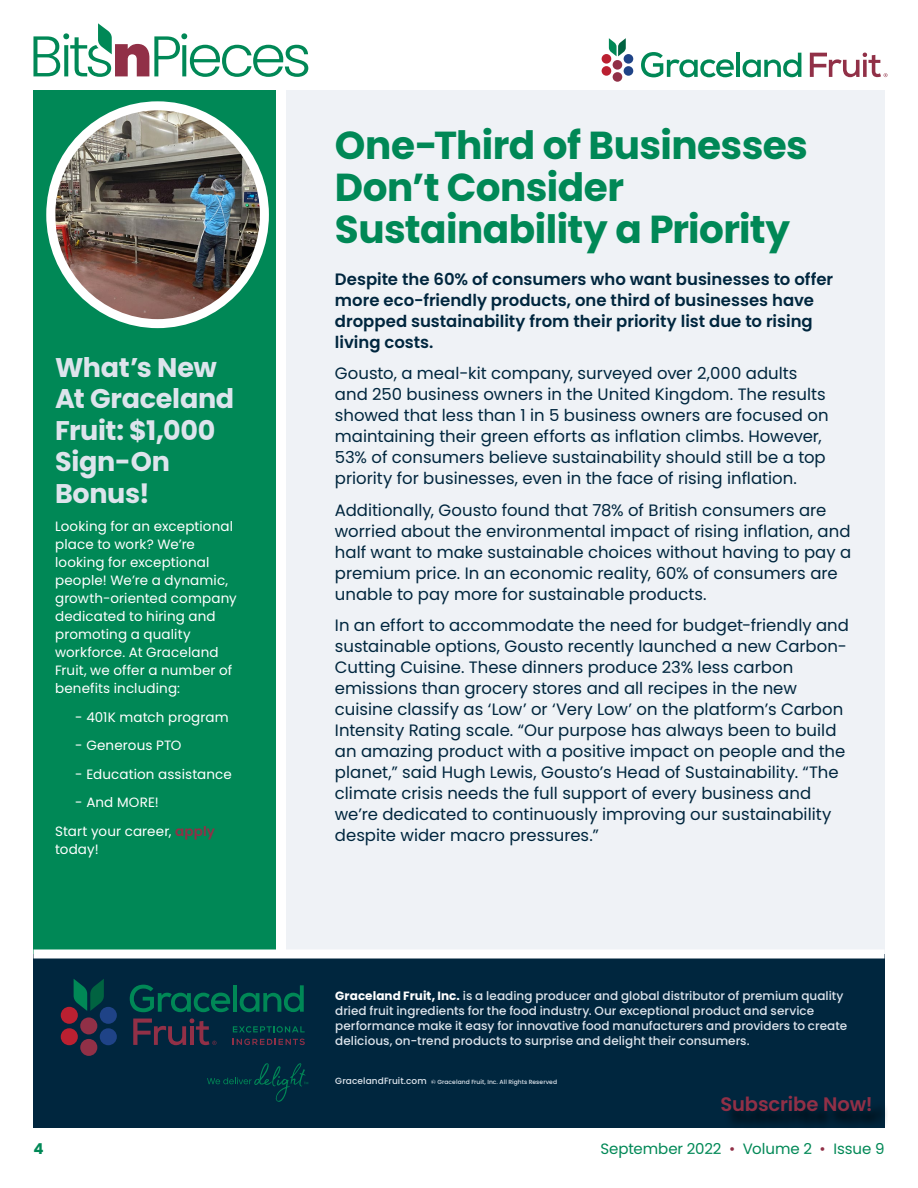
<style>
.page{position:relative;width:918px;height:1188px;background:#fff}
.page>*{position:absolute;margin:0;border:0;box-sizing:border-box;transform-origin:0 0}
.t1{font:700 39px/42px "Poppins";letter-spacing:-.015em;color:#008856}
.t2{font:700 27px/31.5px "Poppins";letter-spacing:-.01em;color:#dde4ec}
.t3{font:600 19.5px "Poppins";letter-spacing:-.005em;color:#913047}
.t4{font:16.5px/21px "Poppins";color:#00263e}
.t5{font:600 16.5px/21px "Poppins";color:#00263e}
.t6{font:15px "Poppins";letter-spacing:-.005em;color:#008856}
.t7{font:700 15px "Poppins";color:#008856}
.t8{font:13.5px/18px "Poppins";letter-spacing:.01em;color:#fff}
.t9{font:500 12px/15px "Poppins";color:#dde4ec}
.t10{font:500 6px "Poppins";letter-spacing:.01em;color:#dde4ec}
.s1{font-weight:600;color:#913047}
.s2{font-weight:700;color:#fff}
.s3{font-size:9px}
.s4{color:#913047}
</style>
<div class="page">
<svg style="left:33px;top:23px;width:275px;height:54px"></svg>
<svg style="left:609px;top:38px;width:17px;height:18px"></svg>
<div style="left:624px;top:54px;width:9px;height:10px;background:#1f4387;border-radius:50%"></div>
<div style="left:624px;top:66px;width:9px;height:10px;background:#1f4387;border-radius:50%"></div>
<div style="left:613px;top:60px;width:9px;height:10px;background:#913047;border-radius:50%"></div>
<div style="left:613px;top:72px;width:9px;height:10px;background:#913047;border-radius:50%"></div>
<div style="left:602px;top:54px;width:9px;height:10px;background:#bb2031;border-radius:50%"></div>
<div style="left:602px;top:66px;width:9px;height:10px;background:#bb2031;border-radius:50%"></div>
<svg style="left:641px;top:52px;width:93px;height:25px"></svg>
<hr style="left:736px;top:53px;width:4px;height:24px;background:#008856">
<svg style="left:743px;top:53px;width:58px;height:24px"></svg>
<svg style="left:810px;top:52px;width:78px;height:25px"></svg>
<div style="left:286px;top:90px;width:599px;height:1037px;background:#eff2f6"></div>
<div style="left:33px;top:90px;width:243px;height:1037px;background:#008856"></div>
<div style="left:33px;top:954px;width:852px;height:173px;background:#00263e"></div>
<div style="left:33px;top:950px;width:852px;height:8px;background:#fff"></div>
<svg style="left:207px;top:1063px;width:101px;height:39px"></svg>
<svg style="left:74px;top:979px;width:30px;height:32px"></svg>
<div style="left:100px;top:1007px;width:17px;height:17px;background:#1f4387;border-radius:50%"></div>
<div style="left:100px;top:1028px;width:17px;height:17px;background:#1f4387;border-radius:50%"></div>
<div style="left:80px;top:1017px;width:17px;height:17px;background:#913047;border-radius:50%"></div>
<div style="left:80px;top:1039px;width:17px;height:17px;background:#913047;border-radius:50%"></div>
<div style="left:61px;top:1007px;width:17px;height:17px;background:#bb2031;border-radius:50%"></div>
<div style="left:61px;top:1028px;width:17px;height:17px;background:#bb2031;border-radius:50%"></div>
<svg style="left:233px;top:1026px;width:72px;height:7px"></svg>
<svg style="left:233px;top:1039px;width:72px;height:6px"></svg>
<svg style="left:133px;top:1018px;width:84px;height:27px"></svg>
<hr style="left:233px;top:985px;width:4px;height:27px;background:#008856">
<svg style="left:240px;top:985px;width:64px;height:27px"></svg>
<svg style="left:130px;top:985px;width:100px;height:27px"></svg>
<div style="left:724px;top:1099px;width:165px;height:31px;background:#000;opacity:.75"></div>
<img style="left:51px;top:108px;width:213px;height:216px">
<div style="left:46px;top:101px;width:223px;height:227px;border:9px solid #fff;border-radius:50%"></div>
<h2 class="t2" style="left:55px;top:352px;width:181px">What’s New<br>At Graceland<br>Fruit: $1,000<br>Sign-On<br>Bonus!</h2>
<p class="t8" style="left:55px;top:518px;width:183px">Looking for an exceptional place to work? We’re looking for exceptional people! We’re a dynamic, growth-oriented company dedicated to hiring and promoting a quality workforce. At Graceland<br>Fruit, we offer a number of benefits including:</p>
<p class="t8" style="left:75px;top:708px;width:155px">- 401K match program</p>
<p class="t8" style="left:75px;top:737px;width:108px">- Generous PTO</p>
<p class="t8" style="left:75px;top:765px;width:158px">- Education assistance</p>
<p class="t8" style="left:55px;top:788px;width:162px;line-height:28.5px;text-indent:20px">- And MORE!<br>Start your career, <span class="s1">apply</span></p>
<p class="t8" style="left:55px;top:840px;width:45px">today!</p>
<h1 class="t1" style="left:335px;top:124px;width:474px">One-Third of Businesses<br>Don’t Consider<br>Sustainability a Priority</h1>
<p class="t5" style="left:335px;top:268px;width:500px">Despite the 60% of consumers who want businesses to offer more eco-friendly products, one third of businesses have dropped sustainability from their priority list due to rising living costs.</p>
<p class="t4" style="left:335px;top:363px;width:495px">Gousto, a meal-kit company, surveyed over 2,000 adults and 250 business owners in the United Kingdom. The results showed that less than 1 in 5 business owners are focused on maintaining their green efforts as inflation climbs. However, 53% of consumers believe sustainability should still be a top priority for businesses, even in the face of rising inflation.</p>
<p class="t4" style="left:335px;top:500px;width:518px">Additionally, Gousto found that 78% of British consumers are worried about the environmental impact of rising inflation, and half want to make sustainable choices without having to pay a premium price. In an economic reality, 60% of consumers are unable to pay more for sustainable products.</p>
<p class="t4" style="left:335px;top:615px;width:516px">In an effort to accommodate the need for budget-friendly and sustainable options, Gousto recently launched a new Carbon-Cutting Cuisine. These dinners produce 23% less carbon emissions than grocery stores and all recipes in the new cuisine classify as ‘Low’ or ‘Very Low’ on the platform’s Carbon Intensity Rating scale. “Our purpose has always been to build an amazing product with a positive impact on people and the planet,” said Hugh Lewis, Gousto’s Head of Sustainability. “The climate crisis needs the full support of every business and we’re dedicated to continuously improving our sustainability despite wider macro pressures.”</p>
<p class="t9" style="left:335px;top:989px;width:513px"><span class="s2">Graceland Fruit, Inc.</span> is a leading producer and global distributor of premium quality dried fruit ingredients for the food industry. Our exceptional product and service performance make it easy for innovative food manufacturers and providers to create delicious, on-trend products to surprise and delight their consumers.</p>
<p class="t10" style="left:335px;top:1079px;width:223px"><span class="s3">GracelandFruit.com</span> © Graceland Fruit, Inc. All Rights Reserved</p>
<p class="t3" style="left:720px;top:1093px;width:154px">Subscribe Now!</p>
<p class="t7" style="left:33px;top:1140px;width:12px">4</p>
<p class="t6" style="left:601px;top:1140px;width:285px">September 2022 <span class="s4">•</span> Volume 2 <span class="s4">•</span> Issue 9</p>
</div>
